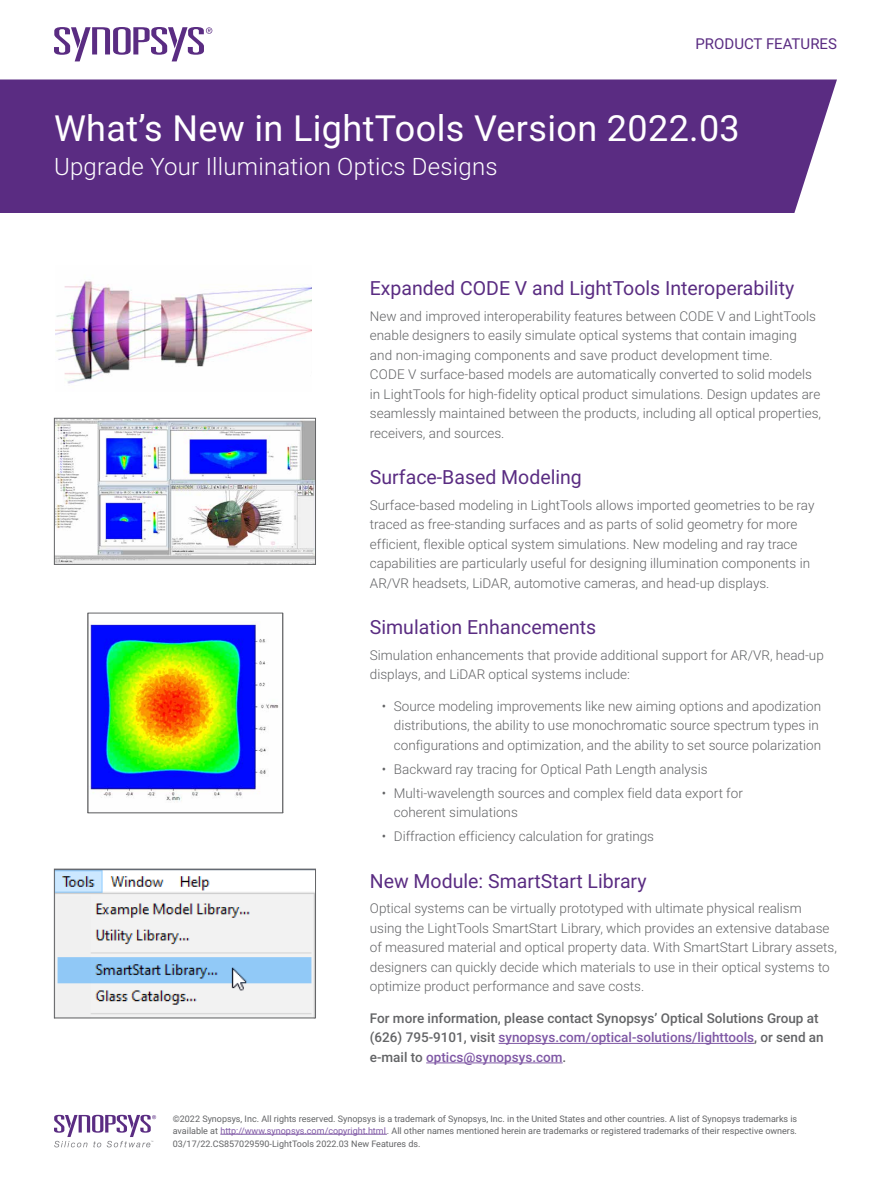
<style>
.page{position:relative;width:891px;height:1188px;background:#fff}
.page>*{position:absolute;margin:0;border:0;box-sizing:border-box;transform-origin:0 0}
.t1{font:36px "Roboto";letter-spacing:.01em;color:#fff}
.SUBTITLE{font:300 24px "Roboto";letter-spacing:.01em;color:#fff}
.HEADING_1{font:19.5px "Roboto";color:#5a2c82}
.t2{font:15px "Roboto";color:#5a2c82}
.BODY_COPY{font:300 13.5px/19.5px "Roboto";color:#636466}
.BODY_COPY-2{font:500 13.5px/19.5px "Roboto";color:#636466}
.MOUSETYPE{font:9px/12px "Roboto";color:#636466}
.s1{color:#7f58a5}
</style>
<div class="page">
<svg style="left:0;top:27px;width:270px;height:53px"></svg>
<div style="left:0;top:80px;width:837px;height:133px;background:#5a2c82"></div>
<hr style="left:499px;top:1043px;width:255px;height:1px;background:#7f58a5">
<hr style="left:426px;top:1063px;width:137px;height:1px;background:#7f58a5">
<svg style="left:54px;top:1115px;width:102px;height:32px"></svg>
<hr style="left:220px;top:1134px;width:167px;height:1px;background:#7f58a5">
<img style="left:55px;top:281px;width:257px;height:103px">
<img style="left:56px;top:871px;width:258px;height:145px">
<img style="left:87px;top:613px;width:192px;height:200px">
<div style="left:88px;top:613px;width:195px;height:200px;border:1px solid #636466"></div>
<div style="left:54px;top:869px;width:262px;height:149px;border:1px solid #636466"></div>
<img style="left:56px;top:420px;width:258px;height:143px">
<div style="left:54px;top:418px;width:262px;height:147px;border:1px solid #636466"></div>
<p class="t2" style="left:696px;top:33px;width:143px">PRODUCT FEATURES</p>
<p class="t1" style="left:54px;top:103px;width:687px">What’s New in LightTools Version 2022.03</p>
<p class="SUBTITLE" style="left:54px;top:150px;width:445px">Upgrade Your Illumination Optics Designs</p>
<p class="HEADING_1" style="left:370px;top:275px;width:426px">Expanded CODE V and LightTools Interoperability</p>
<p class="BODY_COPY" style="left:370px;top:306px;width:453px">New and improved interoperability features between CODE V and LightTools enable designers to easily simulate optical systems that contain imaging and non-imaging components and save product development time.<br>CODE V surface-based models are automatically converted to solid models in LightTools for high-fidelity optical product simulations. Design updates are seamlessly maintained between the products, including all optical properties, receivers, and sources.</p>
<p class="HEADING_1" style="left:370px;top:464px;width:213px">Surface-Based Modeling</p>
<p class="BODY_COPY" style="left:370px;top:495px;width:446px">Surface-based modeling in LightTools allows imported geometries to be ray traced as free-standing surfaces and as parts of solid geometry for more efficient, flexible optical system simulations. New modeling and ray trace capabilities are particularly useful for designing illumination components in AR/VR headsets, LiDAR, automotive cameras, and head-up displays.</p>
<p class="HEADING_1" style="left:370px;top:614px;width:228px">Simulation Enhancements</p>
<p class="BODY_COPY" style="left:370px;top:645px;width:455px">Simulation enhancements that provide additional support for AR/VR, head-up displays, and LiDAR optical systems include:</p>
<p class="BODY_COPY" style="left:394px;top:696px;width:429px;text-indent:-12px">• Source modeling improvements like new aiming options and apodization distributions, the ability to use monochromatic source spectrum types in configurations and optimization, and the ability to set source polarization</p>
<p class="BODY_COPY" style="left:382px;top:759px;width:327px">• Backward ray tracing for Optical Path Length analysis</p>
<p class="BODY_COPY" style="left:394px;top:783px;width:350px;text-indent:-12px">• Multi-wavelength sources and complex field data export for coherent simulations</p>
<p class="BODY_COPY" style="left:382px;top:826px;width:274px">• Diffraction efficiency calculation for gratings</p>
<p class="HEADING_1" style="left:370px;top:867px;width:278px">New Module: SmartStart Library</p>
<p class="BODY_COPY" style="left:370px;top:898px;width:469px">Optical systems can be virtually prototyped with ultimate physical realism using the LightTools SmartStart Library, which provides an extensive database of measured material and optical property data. With SmartStart Library assets, designers can quickly decide which materials to use in their optical systems to optimize product performance and save costs.</p>
<p class="BODY_COPY-2" style="left:370px;top:1008px;width:455px">For more information, please contact Synopsys’ Optical Solutions Group at (626) 795-9101, visit <span class="s1">synopsys.com/optical-solutions/lighttools</span>, or send an e-mail to <span class="s1">optics@synopsys.com</span>.</p>
<p class="MOUSETYPE" style="left:173px;top:1112px;width:626px">©2022 Synopsys, Inc. All rights reserved. Synopsys is a trademark of Synopsys, Inc. in the United States and other countries. A list of Synopsys trademarks is available at <span class="s1">http://www.synopsys.com/copyright.html</span>. All other names mentioned herein are trademarks or registered trademarks of their respective owners.</p>
<p class="MOUSETYPE" style="left:173px;top:1137px;width:249px">03/17/22.CS857029590-LightTools 2022.03 New Features ds.</p>
</div>
